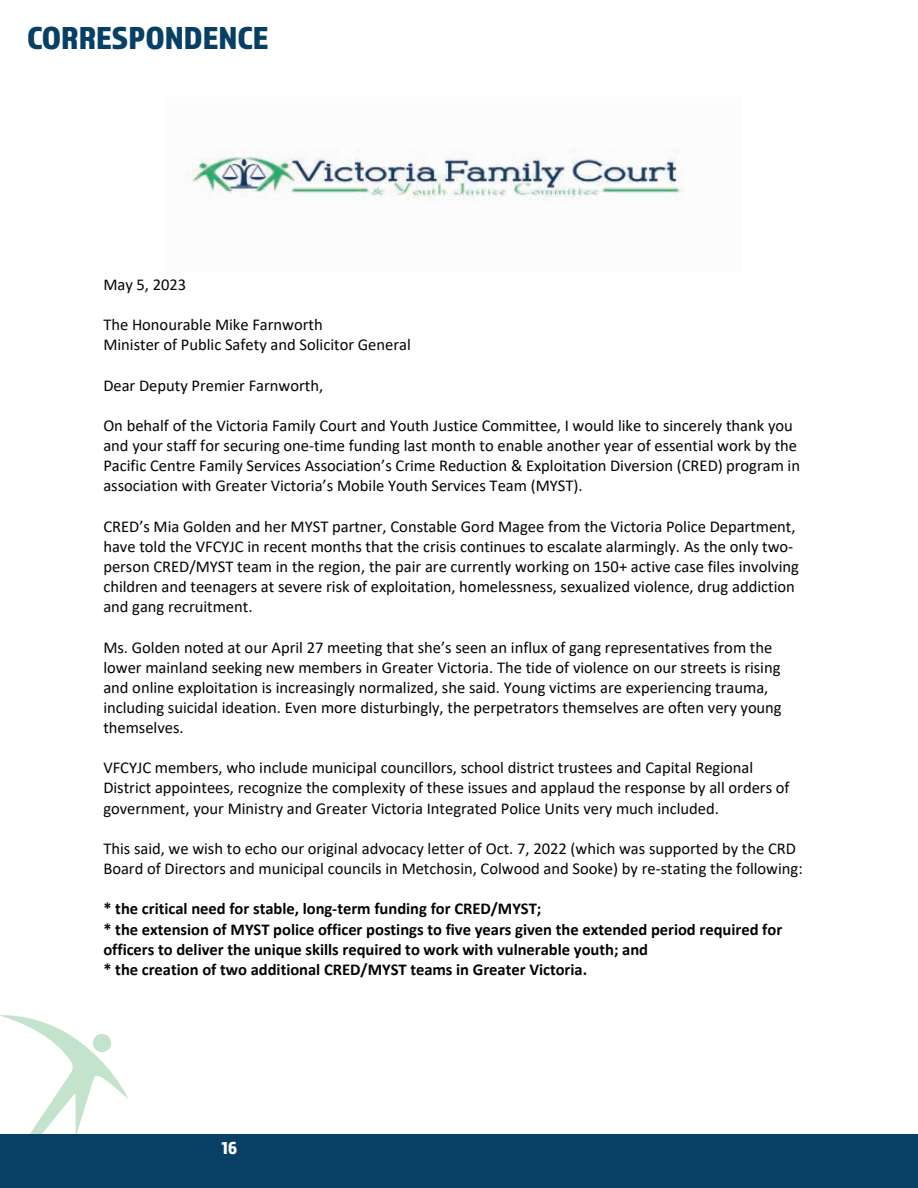
<style>
.page{position:relative;width:918px;height:1188px;background:#fff}
.page>*{position:absolute;margin:0;border:0;box-sizing:border-box;transform-origin:0 0}
.t1{font:33px "Almaq Refined";color:#084065}
.t2{font:18px "Almaq Refined";color:#fff}
.t3{font:16.5px/20.1px "Calibri";color:#040503}
.t4{font:700 16.5px/20.1px "Calibri";color:#040503}
</style>
<div class="page">
<img style="left:183px;top:149px;width:502px;height:52px">
<div style="left:0;top:1134px;width:918px;height:54px;background:#084065"></div>
<svg style="left:0;top:1015px;width:128px;height:119px"></svg>
<h1 class="t1" style="left:27px;top:18px;width:243px">CORRESPONDENCE</h1>
<p class="t3" style="left:103px;top:274px;width:84px">May 5, 2023</p>
<p class="t3" style="left:103px;top:315px;width:309px">The Honourable Mike Farnworth<br>Minister of Public Safety and Solicitor General</p>
<p class="t3" style="left:103px;top:375px;width:221px">Dear Deputy Premier Farnworth,</p>
<p class="t3" style="left:103px;top:415px;width:698px">On behalf of the Victoria Family Court and Youth Justice Committee, I would like to sincerely thank you and your staff for securing one-time funding last month to enable another year of essential work by the Pacific Centre Family Services Association’s Crime Reduction &amp; Exploitation Diversion (CRED) program in association with Greater Victoria’s Mobile Youth Services Team (MYST).</p>
<p class="t3" style="left:103px;top:516px;width:697px">CRED’s Mia Golden and her MYST partner, Constable Gord Magee from the Victoria Police Department, have told the VFCYJC in recent months that the crisis continues to escalate alarmingly. As the only two&shy;person CRED/MYST team in the region, the pair are currently working on 150+ active case files involving children and teenagers at severe risk of exploitation, homelessness, sexualized violence, drug addiction and gang recruitment.</p>
<p class="t3" style="left:103px;top:637px;width:680px">Ms. Golden noted at our April 27 meeting that she’s seen an influx of gang representatives from the lower mainland seeking new members in Greater Victoria. The tide of violence on our streets is rising and online exploitation is increasingly normalized, she said. Young victims are experiencing trauma, including suicidal ideation. Even more disturbingly, the perpetrators themselves are often very young themselves.</p>
<p class="t3" style="left:103px;top:757px;width:688px">VFCYJC members, who include municipal councillors, school district trustees and Capital Regional<br>District appointees, recognize the complexity of these issues and applaud the response by all orders of government, your Ministry and Greater Victoria Integrated Police Units very much included.</p>
<p class="t3" style="left:103px;top:838px;width:701px">This said, we wish to echo our original advocacy letter of Oct. 7, 2022 (which was supported by the CRD<br>Board of Directors and municipal councils in Metchosin, Colwood and Sooke) by re-stating the following:</p>
<p class="t4" style="left:103px;top:899px;width:680px">* the critical need for stable, long-term funding for CRED/MYST;<br>* the extension of MYST police officer postings to five years given the extended period required for officers to deliver the unique skills required to work with vulnerable youth; and<br>* the creation of two additional CRED/MYST teams in Greater Victoria.</p>
<p class="t2" style="left:222px;top:1137px;width:17px">16</p>
</div>
